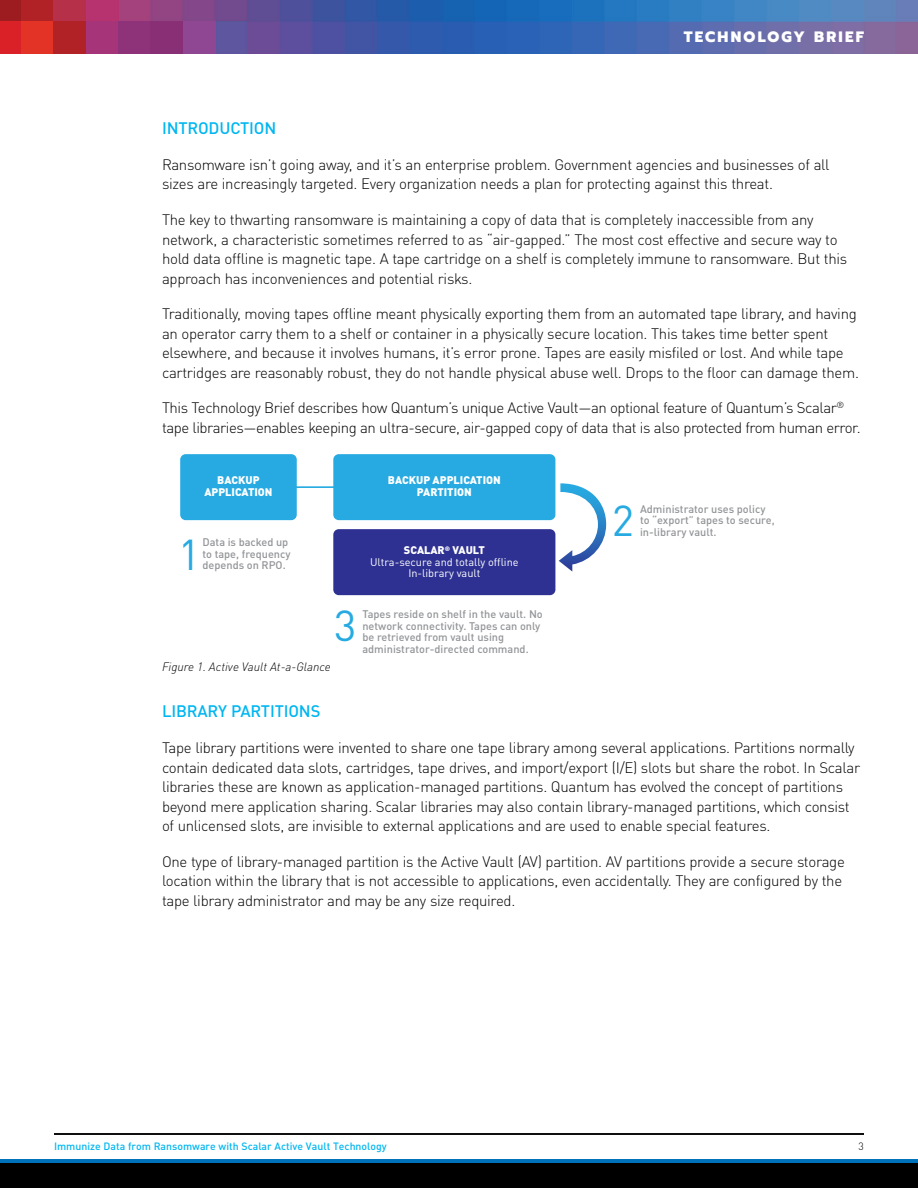
<style>
.page{position:relative;width:918px;height:1188px;background:#fff}
.page>*{position:absolute;margin:0;border:0;box-sizing:border-box;transform-origin:0 0}
.t1{font:42.75px "DIN Pro";color:#27aae1}
.section_header{font:500 16.5px "DIN Pro";letter-spacing:-.01em;color:#00b6f1}
.main_copy{font:300 15px/19.5px "DIN Pro";letter-spacing:-.02em;color:#000}
.t2{font:800 15px "Prompt";letter-spacing:.15em;color:#fff}
.t3{font:italic 300 12px "DIN Pro";color:#000}
.t4{font:500 10.95px/11.6px "DIN Pro";color:#939598}
.t5{font:10.95px/11.6px "DIN Pro";color:#fff;text-align:center}
.t6{font:900 10.95px/11.6px "DIN Pro";color:#fff;text-align:center}
.t7{font:500 10.5px "DIN Pro";color:#00b6f1}
.t8{font:300 10.5px "DIN Pro";color:#000}
.s1{font-weight:900}
</style>
<div class="page">
<img style="left:118px;top:0;width:800px;height:54px">
<div style="left:0;top:0;width:21px;height:22px;background:#9c1c1f"></div>
<div style="left:21px;top:0;width:33px;height:22px;background:#b12227"></div>
<div style="left:54px;top:0;width:32px;height:22px;background:#b7304a"></div>
<div style="left:86px;top:0;width:32px;height:22px;background:#b73370"></div>
<div style="left:0;top:22px;width:21px;height:32px;background:#da2128"></div>
<div style="left:21px;top:22px;width:33px;height:32px;background:#e33226"></div>
<div style="left:54px;top:22px;width:32px;height:32px;background:#b12227"></div>
<div style="left:86px;top:22px;width:32px;height:32px;background:#a53478"></div>
<div style="left:118px;top:22px;width:33px;height:32px;background:#8e327a"></div>
<div style="left:151px;top:22px;width:32px;height:32px;background:#892f76"></div>
<div style="left:183px;top:22px;width:33px;height:32px;background:#8f4793"></div>
<div style="left:216px;top:22px;width:32px;height:32px;background:#5e569e"></div>
<hr style="left:54px;top:1133px;width:810px;height:2px;background:#000">
<div style="left:0;top:1162px;width:918px;height:26px;background:#000"></div>
<hr style="left:0;top:1160px;width:918px;height:2px;background:#0072bc">
<div style="left:333px;top:454px;width:222px;height:66px;background:#27aae1;border-radius:6px"></div>
<div style="left:180px;top:454px;width:117px;height:66px;background:#27aae1;border-radius:6px"></div>
<div style="left:333px;top:529px;width:222px;height:66px;background:#2e3192;border-radius:6px"></div>
<svg style="left:559px;top:483px;width:47px;height:89px"></svg>
<hr style="left:290px;top:486px;width:49px;height:2px;background:#27aae1">
<p class="t2" style="left:684px;top:26px;width:182px">TECHNOLOGY BRIEF</p>
<p class="section_header" style="left:162px;top:115px;width:116px">INTRODUCTION</p>
<p class="main_copy" style="left:162px;top:153px;width:669px">Ransomware isn’t going away, and it’s an enterprise problem. Government agencies and businesses of all sizes are increasingly targeted. Every organization needs a plan for protecting against this threat.</p>
<p class="main_copy" style="left:162px;top:209px;width:687px">The key to thwarting ransomware is maintaining a copy of data that is completely inaccessible from any network, a characteristic sometimes referred to as “air-gapped.” The most cost effective and secure way to hold data offline is magnetic tape. A tape cartridge on a shelf is completely immune to ransomware. But this approach has inconveniences and potential risks.</p>
<p class="main_copy" style="left:162px;top:303px;width:698px">Traditionally, moving tapes offline meant physically exporting them from an automated tape library, and having an operator carry them to a shelf or container in a physically secure location. This takes time better spent elsewhere, and because it involves humans, it’s error prone. Tapes are easily misfiled or lost. And while tape cartridges are reasonably robust, they do not handle physical abuse well. Drops to the floor can damage them.</p>
<p class="main_copy" style="left:162px;top:397px;width:700px">This Technology Brief describes how Quantum’s unique Active Vault—an optional feature of Quantum’s Scalar<sup>® </sup>tape libraries—enables keeping an ultra-secure, air-gapped copy of data that is also protected from human error.</p>
<p class="t6" style="left:204px;top:473px;width:70px">BACKUP<br>APPLICATION</p>
<p class="t6" style="left:388px;top:473px;width:114px">BACKUP APPLICATION<br>PARTITION</p>
<p class="t1" style="left:178px;top:521px;width:24px">1</p>
<p class="t4" style="left:203px;top:535px;width:90px">Data is backed up to tape, frequency</p>
<p class="t4" style="left:203px;top:558px;width:85px">depends on RPO.</p>
<p class="t5" style="left:370px;top:543px;width:150px"><span class="s1">SCALAR</span><sup>®</sup> <span class="s1">VAULT<br></span>Ultra-secure and totally offline<br>In-library vault</p>
<p class="t1" style="left:334px;top:592px;width:24px">3</p>
<p class="t4" style="left:362px;top:607px;width:182px">Tapes reside on shelf in the vault. No network connectivity. Tapes can only be retrieved from vault using administrator-directed command.</p>
<p class="t3" style="left:162px;top:657px;width:170px">Figure 1. Active Vault At-a-Glance</p>
<p class="t1" style="left:612px;top:487px;width:24px">2</p>
<p class="t4" style="left:640px;top:502px;width:136px">Administrator uses policy to “export” tapes to secure,</p>
<p class="t4" style="left:640px;top:525px;width:78px">in-library vault.</p>
<p class="section_header" style="left:162px;top:698px;width:160px">LIBRARY PARTITIONS</p>
<p class="main_copy" style="left:162px;top:737px;width:700px">Tape library partitions were invented to share one tape library among several applications. Partitions normally contain dedicated data slots, cartridges, tape drives, and import/export (I/E) slots but share the robot. In Scalar libraries these are known as application-managed partitions. Quantum has evolved the concept of partitions beyond mere application sharing. Scalar libraries may also contain library-managed partitions, which consist of unlicensed slots, are invisible to external applications and are used to enable special features.</p>
<p class="main_copy" style="left:162px;top:850px;width:684px">One type of library-managed partition is the Active Vault (AV) partition. AV partitions provide a secure storage location within the library that is not accessible to applications, even accidentally. They are configured by the tape library administrator and may be any size required.</p>
<p class="t7" style="left:54px;top:1138px;width:334px">Immunize Data from Ransomware with Scalar Active Vault Technology</p>
<p class="t8" style="left:859px;top:1138px;width:7px">3</p>
</div>
